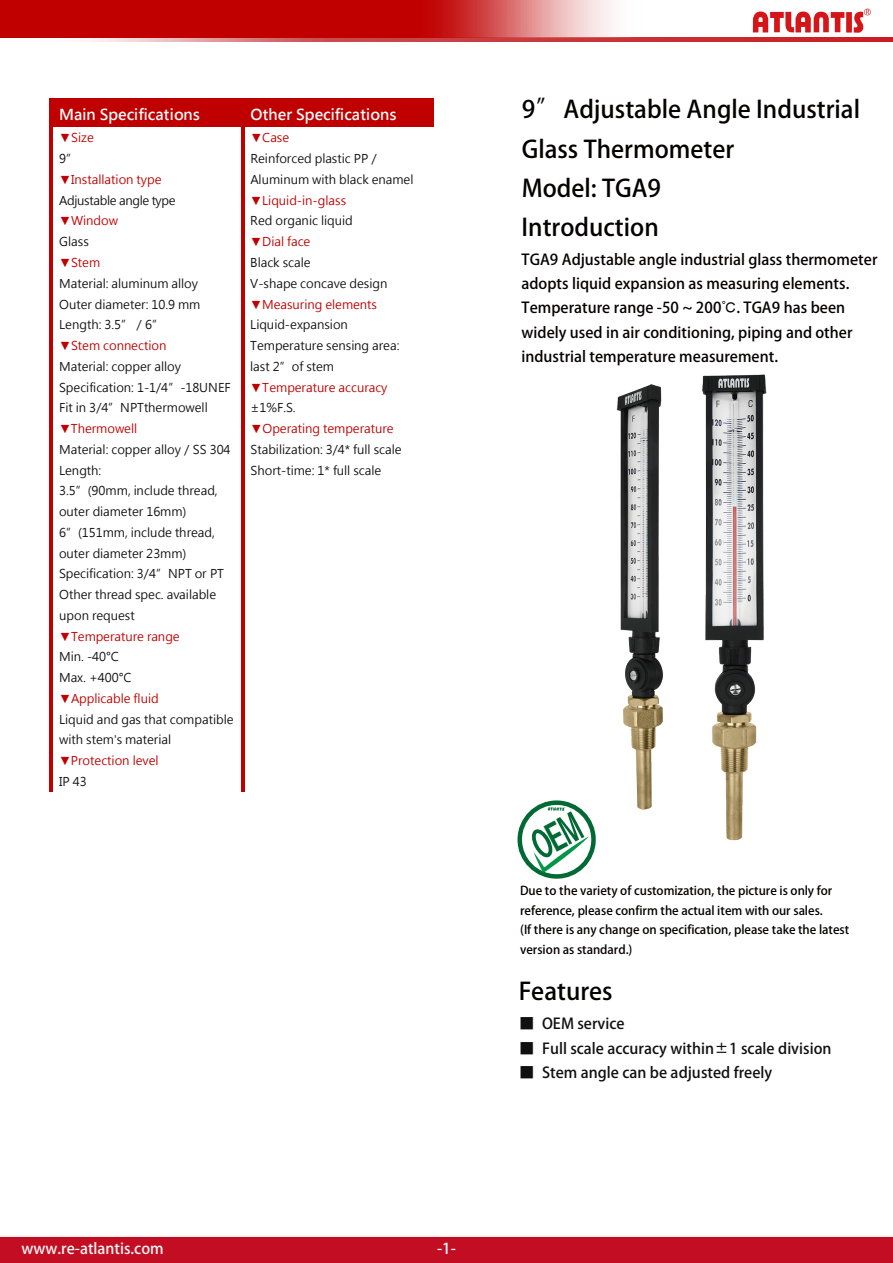
<style>
.page{position:relative;width:893px;height:1263px;background:#fff}
.page>*{position:absolute;margin:0;border:0;box-sizing:border-box;transform-origin:0 0}
.t1{font:700 24px/39px "Adobe Fan Heiti Std";color:#040000}
.t2{font:700 15px/24.5px "Adobe Fan Heiti Std";color:#040000}
.t3{font:700 15px "Adobe Fan Heiti Std";color:#101010}
.t4{font:700 15px "Microsoft Jheng Hei";color:#fff}
.t5{font:700 15px "Adobe Fan Heiti Std";color:#f7f7f7}
.t6{font:700 15px "Adobe Fan Heiti Std";color:#fff}
.t7{font:12px/20.7px "Microsoft Jheng Hei";letter-spacing:-.005em;color:#111}
.t8{font:12px "Microsoft Jheng Hei";letter-spacing:-.005em;color:#c00000}
.t9{font:700 12px/19.5px "Adobe Fan Heiti Std";color:#060001}
.t10{font:12px "Microsoft Jheng Hei";letter-spacing:-.025em;color:#111}
.s1{font-family:"Arial"}
</style>
<div class="page">
<img style="left:702px;top:374px;width:65px;height:467px">
<img style="left:616px;top:384px;width:47px;height:426px">
<div style="left:517px;top:800px;width:79px;height:79px;border:4px solid #006934;border-radius:50%"></div>
<div style="left:53px;top:101px;width:6px;height:26px;background:#c00000"></div>
<div style="left:234px;top:101px;width:7px;height:26px;background:#c00000"></div>
<div style="left:59px;top:101px;width:175px;height:26px;background:#c00000"></div>
<div style="left:244px;top:101px;width:7px;height:26px;background:#c00000"></div>
<div style="left:426px;top:101px;width:8px;height:26px;background:#c00000"></div>
<div style="left:251px;top:101px;width:175px;height:26px;background:#c00000"></div>
<hr style="left:53px;top:98px;width:188px;height:3px;background:#c00000">
<hr style="left:244px;top:98px;width:190px;height:3px;background:#c00000">
<hr style="left:50px;top:101px;width:3px;height:26px;background:#c00000">
<hr style="left:241px;top:101px;width:3px;height:26px;background:#c00000">
<hr style="left:50px;top:127px;width:3px;height:664px;background:#c00000">
<hr style="left:241px;top:127px;width:3px;height:664px;background:#c00000">
<div style="left:0;top:1237px;width:893px;height:26px;background:#c30d23"></div>
<svg style="left:753px;top:9px;width:118px;height:24px"></svg>
<svg style="left:86px;top:38px;width:807px;height:3px;background:#d05457"></svg>
<svg style="left:0;top:0;width:662px;height:38px;background:#cc3434"></svg>
<svg style="left:528px;top:807px;width:61px;height:66px"></svg>
<p class="t4" style="left:59px;top:105px;width:142px">Main Specifications</p>
<p class="t4" style="left:251px;top:105px;width:147px">Other Specifications</p>
<p class="t8" style="left:59px;top:130px;width:36px">▼Size</p>
<p class="t7" style="left:59px;top:148px;width:21px">9”</p>
<p class="t8" style="left:59px;top:172px;width:104px">▼Installation type</p>
<p class="t10" style="left:59px;top:193px;width:118px">Adjustable angle type</p>
<p class="t8" style="left:59px;top:213px;width:60px">▼Window</p>
<p class="t7" style="left:59px;top:231px;width:31px">Glass</p>
<p class="t8" style="left:59px;top:255px;width:43px">▼Stem</p>
<p class="t7" style="left:59px;top:273px;width:143px">Material: aluminum alloy<br>Outer diameter: 10.9 mm<br>Length: 3.5”／6”</p>
<p class="t8" style="left:59px;top:338px;width:109px">▼Stem connection</p>
<p class="t7" style="left:59px;top:356px;width:173px">Material: copper alloy<br>Specification: 1-1/4”-18UNEF<br>Fit in 3/4”NPTthermowell</p>
<p class="t8" style="left:59px;top:421px;width:80px">▼Thermowell</p>
<p class="t7" style="left:59px;top:439px;width:173px">Material: copper alloy／SS 304<br>Length:<br>3.5”(90mm, include thread, outer diameter 16mm)<br>6”(151mm, include thread, outer diameter 23mm)<br>Specification: 3/4”NPT or PT<br>Other thread spec. available upon request</p>
<p class="t8" style="left:59px;top:629px;width:122px">▼Temperature range</p>
<p class="t7" style="left:59px;top:647px;width:74px">Min. -40°C<br>Max. +400°C</p>
<p class="t8" style="left:59px;top:691px;width:101px">▼Applicable fluid</p>
<p class="t7" style="left:59px;top:709px;width:176px">Liquid and gas that compatible with stem<span class="s1">’</span>s material</p>
<p class="t8" style="left:59px;top:753px;width:101px">▼Protection level</p>
<p class="t7" style="left:59px;top:771px;width:29px">IP 43</p>
<p class="t8" style="left:250px;top:130px;width:40px">▼Case</p>
<p class="t7" style="left:250px;top:148px;width:165px">Reinforced plastic PP／<br>Aluminum with black enamel</p>
<p class="t8" style="left:250px;top:193px;width:97px">▼Liquid-in-glass</p>
<p class="t7" style="left:250px;top:211px;width:104px">Red organic liquid</p>
<p class="t8" style="left:250px;top:234px;width:62px">▼Dial face</p>
<p class="t7" style="left:250px;top:252px;width:139px">Black scale<br>V-shape concave design</p>
<p class="t8" style="left:250px;top:297px;width:128px">▼Measuring elements</p>
<p class="t7" style="left:250px;top:314px;width:151px">Liquid-expansion<br>Temperature sensing area: last 2”of stem</p>
<p class="t8" style="left:250px;top:380px;width:139px">▼Temperature accuracy</p>
<p class="t7" style="left:251px;top:397px;width:47px">±1%F.S.</p>
<p class="t8" style="left:251px;top:421px;width:145px">▼Operating temperature</p>
<p class="t7" style="left:251px;top:439px;width:152px">Stabilization: 3/4* full scale<br>Short-time: 1* full scale</p>
<p class="t5" style="left:22px;top:1239px;width:144px">www.re-atlantis.com</p>
<p class="t6" style="left:437px;top:1239px;width:20px">-1-</p>
<h1 class="t1" style="left:522px;top:91px;width:340px">9” Adjustable Angle Industrial<br>Glass Thermometer<br>Model: TGA9<br>Introduction</h1>
<p class="t2" style="left:522px;top:247px;width:357px">TGA9 Adjustable angle industrial glass thermometer adopts liquid expansion as measuring elements.<br>Temperature range -50 ~ 200℃. TGA9 has been widely used in air conditioning, piping and other industrial temperature measurement.</p>
<p class="t9" style="left:520px;top:881px;width:331px">Due to the variety of customization, the picture is only for reference, please confirm the actual item with our sales.<br>(If there is any change on specification, please take the latest version as standard.)</p>
<h1 class="t1" style="left:519px;top:972px;width:95px">Features</h1>
<p class="t3" style="left:520px;top:1015px;width:107px">■ OEM service</p>
<p class="t3" style="left:520px;top:1039px;width:313px">■ Full scale accuracy within±1 scale division</p>
<p class="t3" style="left:519px;top:1063px;width:254px">■ Stem angle can be adjusted freely</p>
</div>
